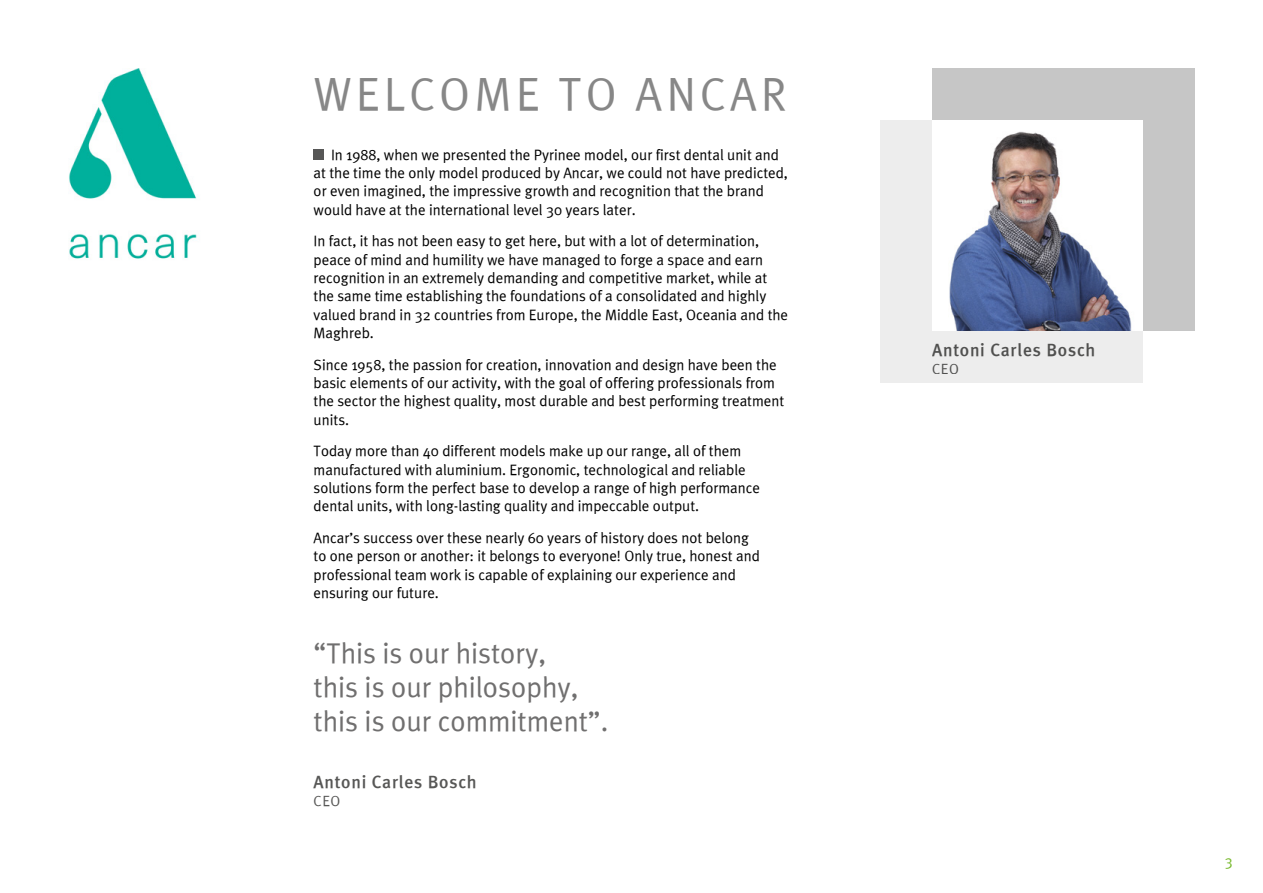
<style>
.page{position:relative;width:1263px;height:893px;background:#fff}
.page>*{position:absolute;margin:0;border:0;box-sizing:border-box;transform-origin:0 0}
.t1{font:46.5px "Meta Plus Normal Roman";letter-spacing:.09em;color:#878787}
.t2{font:28.5px/34.2px "Meta Plus Normal Roman";color:#706f6f}
.t3{font:17.7px "Meta Plus Medium Roman";letter-spacing:.04em;color:#575756}
.t4{font:15px/18.5px "Meta Plus Normal Roman";color:#000}
.t5{font:15px "Meta Plus Normal Roman";color:#76b82a}
.t6{font:14.85px "Meta Plus Normal Roman";letter-spacing:.04em;color:#575756}
</style>
<div class="page">
<img style="left:69px;top:69px;width:128px;height:190px">
<div style="left:314px;top:149px;width:10px;height:11px;background:#575756"></div>
<div style="left:932px;top:68px;width:263px;height:262px;background:#c6c6c6"></div>
<div style="left:880px;top:121px;width:262px;height:262px;background:#ededed"></div>
<img style="left:932px;top:121px;width:210px;height:209px">
<h1 class="t1" style="left:313px;top:67px;width:475px">WELCOME TO ANCAR</h1>
<p class="t4" style="left:314px;top:145px;width:476px;text-indent:17px">In 1988, when we presented the Pyrinee model, our first dental unit and at the time the only model produced by Ancar, we could not have predicted, or even imagined, the impressive growth and recognition that the brand would have at the international level 30 years later.</p>
<p class="t4" style="left:314px;top:231px;width:476px">In fact, it has not been easy to get here, but with a lot of determination, peace of mind and humility we have managed to forge a space and earn recognition in an extremely demanding and competitive market, while at the same time establishing the foundations of a consolidated and highly valued brand in 32 countries from Europe, the Middle East, Oceania and the Maghreb.</p>
<p class="t4" style="left:314px;top:355px;width:472px">Since 1958, the passion for creation, innovation and design have been the basic elements of our activity, with the goal of offering professionals from the sector the highest quality, most durable and best performing treatment units.</p>
<p class="t4" style="left:314px;top:441px;width:448px">Today more than 40 different models make up our range, all of them manufactured with aluminium. Ergonomic, technological and reliable solutions form the perfect base to develop a range of high performance dental units, with long-lasting quality and impeccable output.</p>
<p class="t4" style="left:314px;top:528px;width:448px">Ancar’s success over these nearly 60 years of history does not belong to one person or another: it belongs to everyone! Only true, honest and professional team work is capable of explaining our experience and ensuring our future.</p>
<h2 class="t2" style="left:314px;top:636px;width:296px">“This is our history,<br>this is our philosophy, this is our commitment”.</h2>
<p class="t3" style="left:314px;top:771px;width:165px">Antoni Carles Bosch</p>
<p class="t6" style="left:314px;top:792px;width:28px">CEO</p>
<p class="t3" style="left:932px;top:339px;width:165px">Antoni Carles Bosch</p>
<p class="t6" style="left:932px;top:360px;width:28px">CEO</p>
<p class="t5" style="left:1225px;top:852px;width:10px">3</p>
</div>
